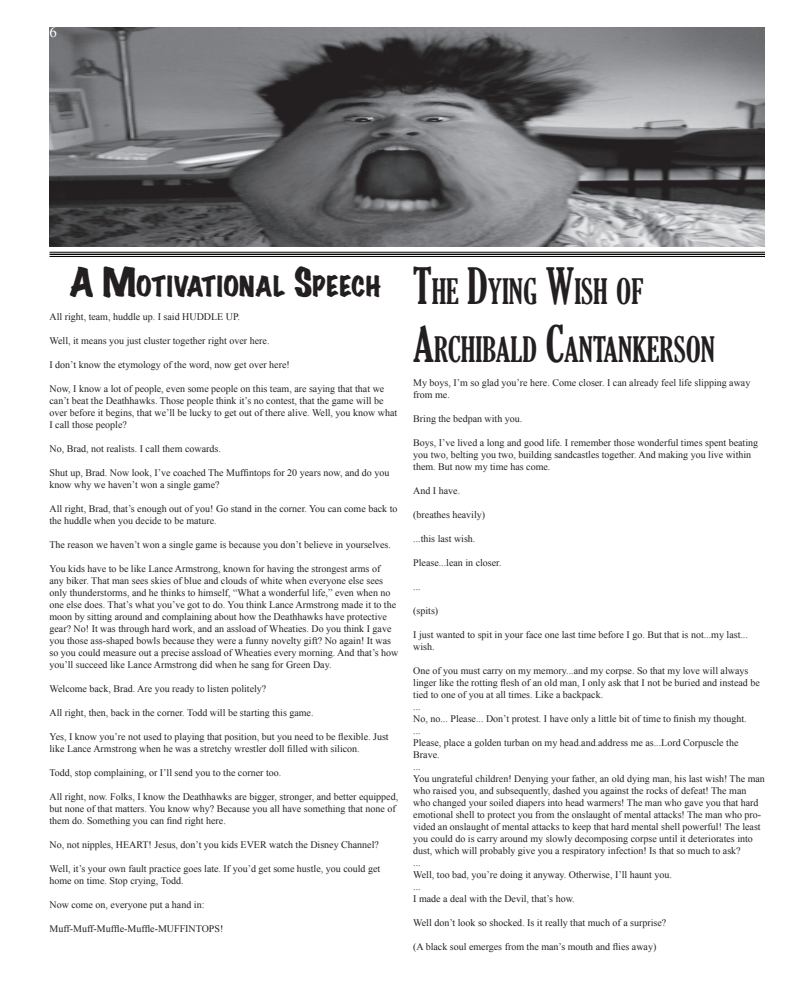
<style>
.page{position:relative;width:792px;height:986px;background:#fff}
.page>*{position:absolute;margin:0;border:0;box-sizing:border-box;transform-origin:0 0}
.t1{font:extra-condensed 33.6px/57.6px "Gloucester";color:#231f20}
.t2{font:expanded 25.2px "Marker Felt";letter-spacing:.03em;color:#231f20}
.t3{font:15px "Times New Roman";color:#fefcfd}
.t4{font:10px/12px "Times New Roman";color:#231f20}
.s1{font-size:36px}
.s2{font-size:48px}
</style>
<div class="page">
<img style="left:50px;top:27px;width:715px;height:219px">
<hr style="left:50px;top:252px;width:715px;height:1px;background:#040503">
<hr style="left:50px;top:254px;width:715px;height:1px;background:#040503">
<hr style="left:50px;top:256px;width:715px;height:1px;background:#040503">
<h3 class="t3" style="left:50px;top:24px;width:9px">6</h3>
<h2 class="t2" style="left:70px;top:273px;width:313px"><span class="s1">A M</span>OTIVATIONAL <span class="s1">S</span>PEECH</h2>
<p class="t4" style="left:50px;top:310px;width:192px">All right, team, huddle up. I said HUDDLE UP.</p>
<p class="t4" style="left:50px;top:334px;width:221px">Well, it means you just cluster together right over here.</p>
<p class="t4" style="left:50px;top:358px;width:242px">I don’t know the etymology of the word, now get over here!</p>
<p class="t4" style="left:50px;top:382px;width:349px">Now, I know a lot of people, even some people on this team, are saying that that we can’t beat the Deathhawks. Those people think it’s no contest, that the game will be over before it begins, that we’ll be lucky to get out of there alive. Well, you know what I call those people?</p>
<p class="t4" style="left:50px;top:442px;width:173px">No, Brad, not realists. I call them cowards.</p>
<p class="t4" style="left:50px;top:466px;width:341px">Shut up, Brad. Now look, I’ve coached The Muffintops for 20 years now, and do you know why we haven’t won a single game?</p>
<p class="t4" style="left:50px;top:502px;width:350px">All right, Brad, that’s enough out of you! Go stand in the corner. You can come back to the huddle when you decide to be mature.</p>
<p class="t4" style="left:50px;top:538px;width:343px">The reason we haven’t won a single game is because you don’t believe in yourselves.</p>
<p class="t4" style="left:50px;top:562px;width:350px">You kids have to be like Lance Armstrong, known for having the strongest arms of<br>any biker. That man sees skies of blue and clouds of white when everyone else sees only thunderstorms, and he thinks to himself, “What a wonderful life,” even when no one else does. That’s what you’ve got to do. You think Lance Armstrong made it to the moon by sitting around and complaining about how the Deathhawks have protective gear? No! It was through hard work, and an assload of Wheaties. Do you think I gave you those ass-shaped bowls because they were a funny novelty gift? No again! It was so you could measure out a precise assload of Wheaties every morning. And that’s how you’ll succeed like Lance Armstrong did when he sang for Green Day.</p>
<p class="t4" style="left:50px;top:682px;width:218px">Welcome back, Brad. Are you ready to listen politely?</p>
<p class="t4" style="left:50px;top:706px;width:266px">All right, then, back in the corner. Todd will be starting this game.</p>
<p class="t4" style="left:50px;top:730px;width:341px">Yes, I know you’re not used to playing that position, but you need to be flexible. Just like Lance Armstrong when he was a stretchy wrestler doll filled with silicon.</p>
<p class="t4" style="left:50px;top:766px;width:233px">Todd, stop complaining, or I’ll send you to the corner too.</p>
<p class="t4" style="left:50px;top:790px;width:350px">All right, now. Folks, I know the Deathhawks are bigger, stronger, and better equipped, but none of that matters. You know why? Because you all have something that none of them do. Something you can find right here.</p>
<p class="t4" style="left:50px;top:838px;width:331px">No, not nipples, HEART! Jesus, don’t you kids EVER watch the Disney Channel?</p>
<p class="t4" style="left:50px;top:862px;width:332px">Well, it’s your own fault practice goes late. If you’d get some hustle, you could get home on time. Stop crying, Todd.</p>
<p class="t4" style="left:50px;top:898px;width:156px">Now come on, everyone put a hand in:</p>
<p class="t4" style="left:50px;top:922px;width:175px">Muff-Muff-Muffle-Muffle-MUFFINTOPS!</p>
<h1 class="t1" style="left:413px;top:263px;width:303px"><span class="s2">T</span>HE <span class="s2">D</span>YING <span class="s2">W</span>ISH OF<br><span class="s2">A</span>RCHIBALD <span class="s2">C</span>ANTANKERSON</h1>
<p class="t4" style="left:413px;top:376px;width:339px">My boys, I’m so glad you’re here. Come closer. I can already feel life slipping away from me.</p>
<p class="t4" style="left:413px;top:412px;width:111px">Bring the bedpan with you.</p>
<p class="t4" style="left:413px;top:436px;width:346px">Boys, I’ve lived a long and good life. I remember those wonderful times spent beating you two, belting you two, building sandcastles together. And making you live within them. But now my time has come.</p>
<p class="t4" style="left:413px;top:484px;width:48px">And I have.</p>
<p class="t4" style="left:413px;top:508px;width:73px">(breathes heavily)</p>
<p class="t4" style="left:413px;top:532px;width:64px">...this last wish.</p>
<p class="t4" style="left:413px;top:556px;width:90px">Please...lean in closer.</p>
<p class="t4" style="left:413px;top:580px;width:9px">...</p>
<p class="t4" style="left:413px;top:604px;width:27px">(spits)</p>
<p class="t4" style="left:413px;top:628px;width:336px">I just wanted to spit in your face one last time before I go. But that is not...my last... wish.</p>
<p class="t4" style="left:413px;top:664px;width:353px">One of you must carry on my memory...and my corpse. So that my love will always linger like the rotting flesh of an old man, I only ask that I not be buried and instead be tied to one of you at all times. Like a backpack.<br>...<br>No, no... Please... Don’t protest. I have only a little bit of time to finish my thought.<br>...<br>Please, place a golden turban on my head.and.address me as...Lord Corpuscle the Brave.<br>...<br>You ungrateful children! Denying your father, an old dying man, his last wish! The man who raised you, and subsequently, dashed you against the rocks of defeat! The man who changed your soiled diapers into head warmers! The man who gave you that hard emotional shell to protect you from the onslaught of mental attacks! The man who pro&shy;vided an onslaught of mental attacks to keep that hard mental shell powerful! The least you could do is carry around my slowly decomposing corpse until it deteriorates into dust, which will probably give you a respiratory infection! Is that so much to ask?<br>...<br>Well, too bad, you’re doing it anyway. Otherwise, I’ll haunt you.<br>...<br>I made a deal with the Devil, that’s how.</p>
<p class="t4" style="left:413px;top:916px;width:255px">Well don’t look so shocked. Is it really that much of a surprise?</p>
<p class="t4" style="left:413px;top:940px;width:245px">(A black soul emerges from the man’s mouth and flies away)</p>
</div>
